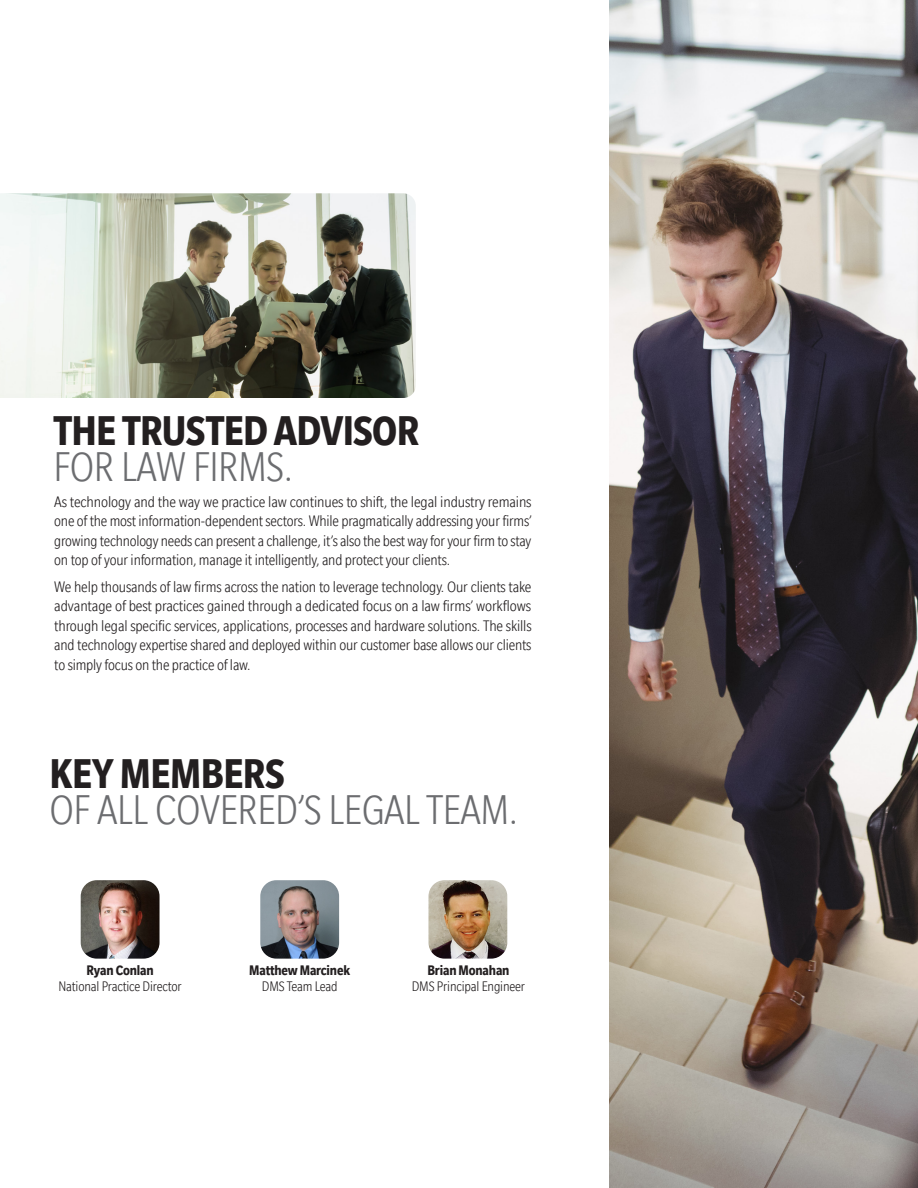
<style>
.page{position:relative;width:918px;height:1188px;background:#fff}
.page>*{position:absolute;margin:0;border:0;box-sizing:border-box;transform-origin:0 0}
.Main_Heads-Bd_Cd_-10{font:300 condensed 45px/36px "Slate";letter-spacing:-.01em;color:#6c6d70}
.Main_Heads-Lt_Cd_-10{font:700 condensed 45px "Slate";letter-spacing:-.02em;color:#231f20}
.Main_Heads-Lt_Cd_-10-2{font:300 condensed 45px "Slate";letter-spacing:-.01em;color:#6c6d70}
.Body_Text{font:300 condensed 16.5px/19.5px "Slate";letter-spacing:-.01em;color:#231f20;text-align:justify}
.Bold_Text_Heads{font:300 condensed 15px "Slate";letter-spacing:-.01em;color:#231f20}
.Bold_Text_Heads-2{font:700 condensed 15px "Slate";letter-spacing:-.01em;color:#231f20}
.s1{font-weight:700;color:#231f20}
</style>
<div class="page">
<img style="left:610px;top:0;width:308px;height:1188px">
<img style="left:0;top:193px;width:416px;height:205px">
<img style="left:81px;top:880px;width:79px;height:79px">
<img style="left:260px;top:880px;width:79px;height:79px">
<img style="left:428px;top:880px;width:79px;height:79px">
<p class="Main_Heads-Lt_Cd_-10" style="left:54px;top:407px;width:367px">THE TRUSTED ADVISOR</p>
<p class="Main_Heads-Lt_Cd_-10-2" style="left:54px;top:444px;width:241px">FOR LAW FIRMS.</p>
<p class="Body_Text" style="left:54px;top:492px;width:479px">As technology and the way we practice law continues to shift, the legal industry remains one of the most information-dependent sectors. While pragmatically addressing your firms’ growing technology needs can present a challenge, it’s also the best way for your firm to stay on top of your information, manage it intelligently, and protect your clients.</p>
<p class="Body_Text" style="left:54px;top:577px;width:479px">We help thousands of law firms across the nation to leverage technology. Our clients take advantage of best practices gained through a dedicated focus on a law firms’ workflows through legal specific services, applications, processes and hardware solutions. The skills and technology expertise shared and deployed within our customer base allows our clients to simply focus on the practice of law.</p>
<p class="Main_Heads-Bd_Cd_-10" style="left:49px;top:756px;width:470px"><span class="s1">KEY MEMBERS<br></span>OF ALL COVERED’S LEGAL TEAM.</p>
<p class="Bold_Text_Heads-2" style="left:86px;top:963px;width:69px">Ryan Conlan</p>
<p class="Bold_Text_Heads" style="left:58px;top:979px;width:125px">National Practice Director</p>
<p class="Bold_Text_Heads-2" style="left:249px;top:963px;width:102px">Matthew Marcinek</p>
<p class="Bold_Text_Heads" style="left:262px;top:979px;width:77px">DMS Team Lead</p>
<p class="Bold_Text_Heads-2" style="left:427px;top:963px;width:84px">Brian Monahan</p>
<p class="Bold_Text_Heads" style="left:412px;top:979px;width:115px">DMS Principal Engineer</p>
</div>
